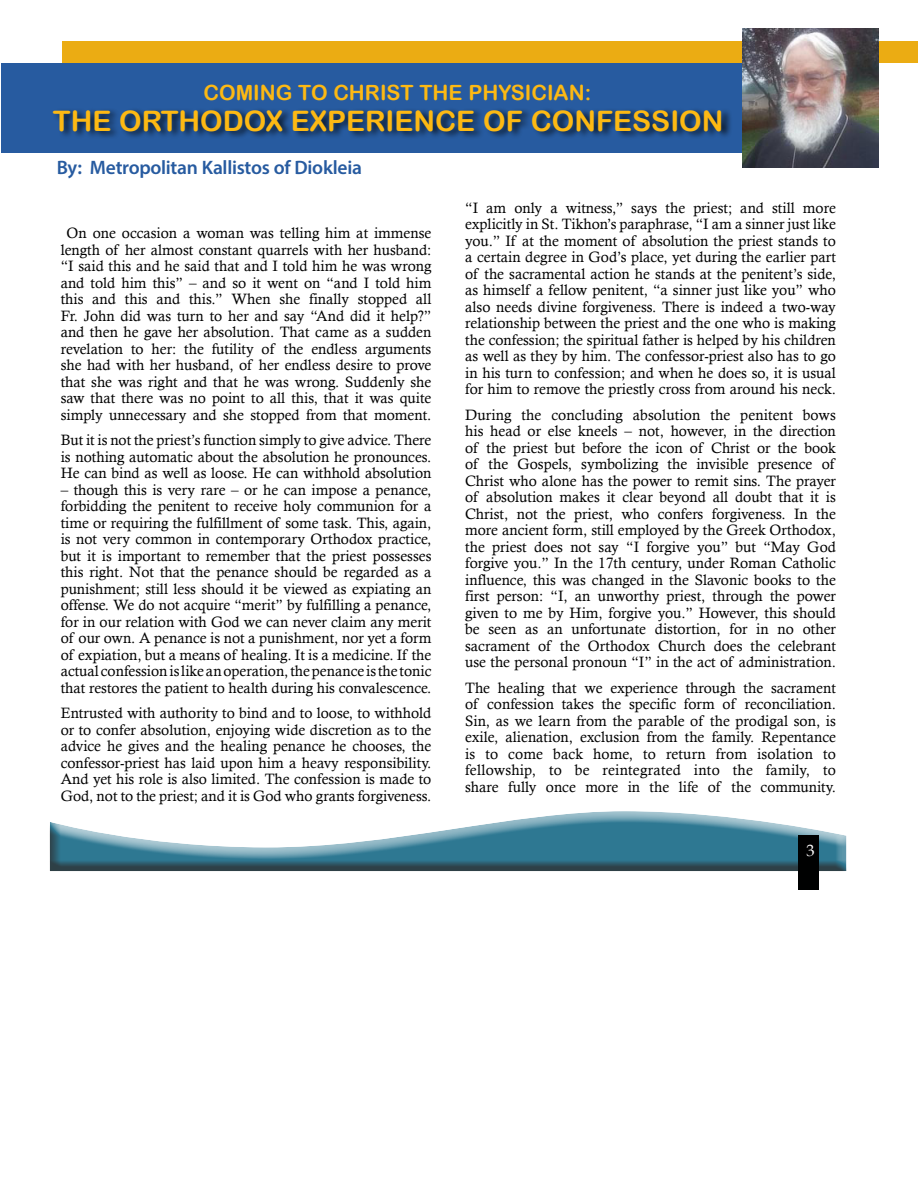
<style>
.page{position:relative;width:918px;height:1188px;background:#fff}
.page>*{position:absolute;margin:0;border:0;box-sizing:border-box;transform-origin:0 0}
.t1{font:28.2px "Arial Rounded MT Bold";color:#fdb913}
.t2{font:21px "Arial Rounded MT Bold";color:#fdb913}
.t3{font:600 19.5px "Myriad Pro";letter-spacing:-.015em;color:#275ba0}
.t4{font:16.5px "Book Antiqua";color:#fff}
.t5{font:15px/16.5px "Calisto";color:#000;text-align:justify}
</style>
<div class="page">
<div style="left:38px;top:814px;width:815px;height:57px;background:#000;opacity:.75"></div>
<div style="left:62px;top:41px;width:856px;height:22px;background:#ebac13"></div>
<div style="left:1px;top:63px;width:857px;height:90px;background:#275ba0"></div>
<div style="left:798px;top:835px;width:21px;height:55px;background:#000101"></div>
<div style="left:53px;top:108px;width:680px;height:32px;background:#000;opacity:.75"></div>
<img style="left:742px;top:29px;width:137px;height:138px">
<h2 class="t2" style="left:204px;top:80px;width:389px">COMING TO CHRIST THE PHYSICIAN:</h2>
<h1 class="t1" style="left:53px;top:104px;width:672px">THE ORTHODOX EXPERIENCE OF CONFESSION</h1>
<h3 class="t3" style="left:57px;top:155px;width:307px">By: Metropolitan Kallistos of Diokleia</h3>
<p class="t5" style="left:61px;top:225px;width:372px;text-align:center">On one occasion a woman was telling him at immense length of her almost constant quarrels with her husband: “I said this and he said that and I told him he was wrong and told him this” – and so it went on “and I told him this and this and this.” When she finally stopped all Fr. John did was turn to her and say “And did it help?” and then he gave her absolution. That came as a sudden revelation to her: the futility of the endless arguments she had with her husband, of her endless desire to prove that she was right and that he was wrong. Suddenly she saw that there was no point to all this, that it was quite simply unnecessary and she stopped from that moment.</p>
<p class="t5" style="left:61px;top:432px;width:372px">But it is not the priest’s function simply to give advice. There is nothing automatic about the absolution he pronounces.<br>He can bind as well as loose. He can withhold absolution</p>
<p class="t5" style="left:61px;top:481px;width:372px">– though this is very rare – or he can impose a penance, forbidding the penitent to receive holy communion for a time or requiring the fulfillment of some task. This, again, is not very common in contemporary Orthodox practice, but it is important to remember that the priest possesses this right. Not that the penance should be regarded as a punishment; still less should it be viewed as expiating an offense. We do not acquire “merit” by fulfilling a penance, for in our relation with God we can never claim any merit of our own. A penance is not a punishment, nor yet a form of expiation, but a means of healing. It is a medicine. If the actual confession is like an operation, the penance is the tonic that restores the patient to health during his convalescence.</p>
<p class="t5" style="left:61px;top:705px;width:372px">Entrusted with authority to bind and to loose, to withhold or to confer absolution, enjoying wide discretion as to the advice he gives and the healing penance he chooses, the confessor-priest has laid upon him a heavy responsibility.<br>And yet his role is also limited. The confession is made to God, not to the priest; and it is God who grants forgiveness.</p>
<p class="t5" style="left:465px;top:199px;width:372px">“I am only a witness,” says the priest; and still more explicitly in St. Tikhon’s paraphrase, “I am a sinner just like you.” If at the moment of absolution the priest stands to a certain degree in God’s place, yet during the earlier part of the sacramental action he stands at the penitent’s side, as himself a fellow penitent, “a sinner just like you” who also needs divine forgiveness. There is indeed a two-way relationship between the priest and the one who is making the confession; the spiritual father is helped by his children as well as they by him. The confessor-priest also has to go in his turn to confession; and when he does so, it is usual for him to remove the priestly cross from around his neck.</p>
<p class="t5" style="left:465px;top:406px;width:372px">During the concluding absolution the penitent bows his head or else kneels – not, however, in the direction of the priest but before the icon of Christ or the book of the Gospels, symbolizing the invisible presence of Christ who alone has the power to remit sins. The prayer of absolution makes it clear beyond all doubt that it is Christ, not the priest, who confers forgiveness. In the more ancient form, still employed by the Greek Orthodox, the priest does not say “I forgive you” but “May God forgive you.” In the 17th century, under Roman Catholic influence, this was changed in the Slavonic books to the first person: “I, an unworthy priest, through the power given to me by Him, forgive you.” However, this should be seen as an unfortunate distortion, for in no other sacrament of the Orthodox Church does the celebrant use the personal pronoun “I” in the act of administration.</p>
<p class="t5" style="left:465px;top:679px;width:372px">The healing that we experience through the sacrament of confession takes the specific form of reconciliation.<br>Sin, as we learn from the parable of the prodigal son, is exile, alienation, exclusion from the family. Repentance is to come back home, to return from isolation to fellowship, to be reintegrated into the family, to share fully once more in the life of the community.</p>
<p class="t4" style="left:806px;top:840px;width:10px">3</p>
</div>
